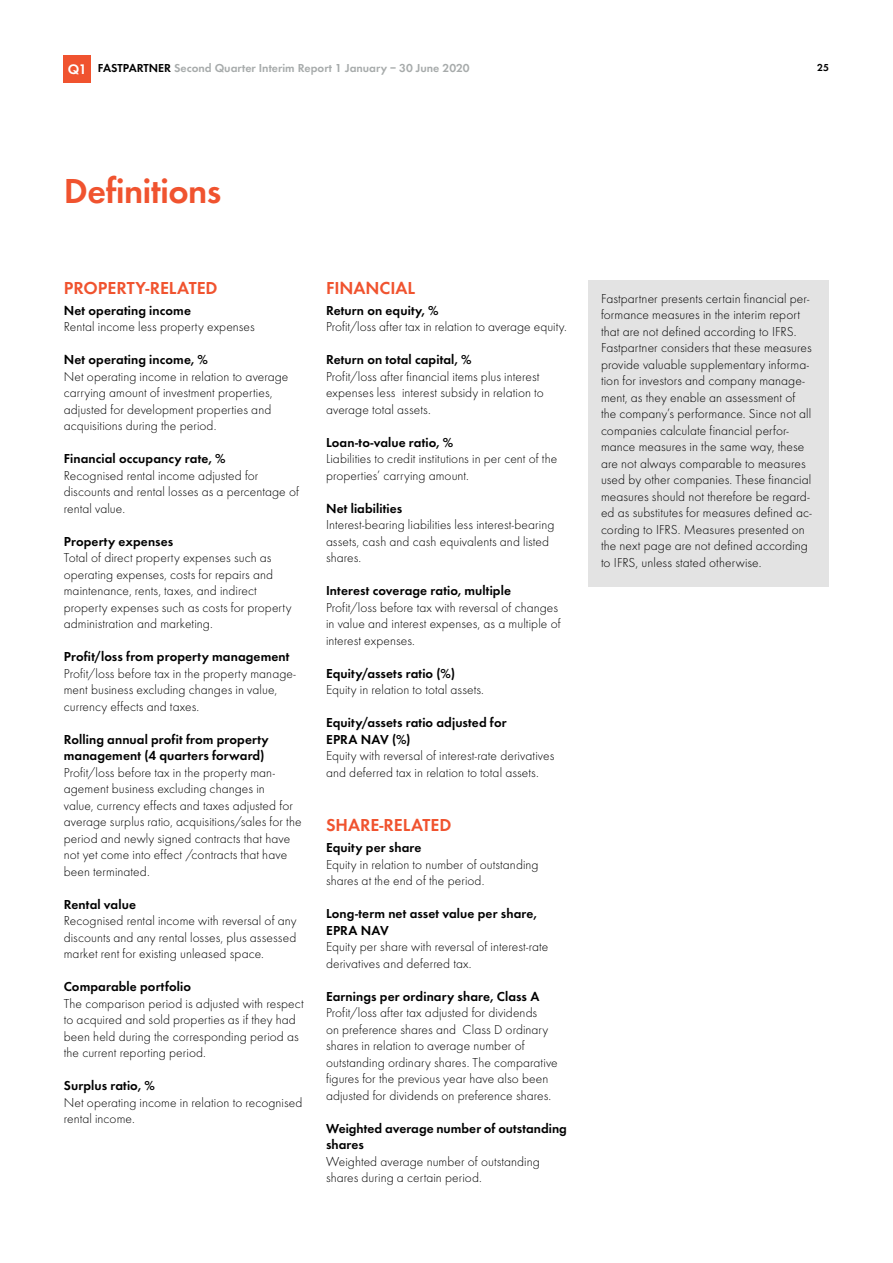
<style>
.page{position:relative;width:893px;height:1263px;background:#fff}
.page>*{position:absolute;margin:0;border:0;box-sizing:border-box;transform-origin:0 0}
.t1{font:600 36px "Futura EFTU";letter-spacing:-.01em;color:#f0532f}
.t2{font:600 18px "Futura EFTU";color:#f0532f}
.t3{font:300 13.5px/16.5px "Futura EFTU";letter-spacing:.005em;color:#000}
.t4{font:600 13.5px/16.5px "Futura EFTU";letter-spacing:.01em;color:#000}
.t5{font:600 12px "Futura EFTU";color:#a7abab}
.t6{font:600 10.5px "Futura EFTU";color:#000}
.s1{font-size:14.4px;color:#fff}
.s2{color:#000}
</style>
<div class="page">
<div style="left:64px;top:55px;width:27px;height:27px;background:#f0532f"></div>
<div style="left:588px;top:281px;width:241px;height:306px;background:#e3e3e3"></div>
<p class="t5" style="left:68px;top:61px;width:403px"><span class="s1">Q1</span> <span class="s2">FASTPARTNER</span> Second Quarter Interim Report 1 January – 30 June 2020</p>
<p class="t6" style="left:817px;top:61px;width:13px">25</p>
<h1 class="t1" style="left:64px;top:169px;width:159px">Definitions</h1>
<h2 class="t2" style="left:64px;top:277px;width:155px">PROPERTY-RELATED</h2>
<p class="t4" style="left:64px;top:302px;width:129px">Net operating income</p>
<p class="t3" style="left:64px;top:319px;width:193px">Rental income less property expenses</p>
<p class="t4" style="left:64px;top:351px;width:146px">Net operating income, %</p>
<p class="t3" style="left:64px;top:368px;width:226px">Net operating income in relation to average carrying amount of investment properties, adjusted for development properties and acquisitions during the period.</p>
<p class="t4" style="left:64px;top:450px;width:163px">Financial occupancy rate, %</p>
<p class="t3" style="left:64px;top:467px;width:237px">Recognised rental income adjusted for discounts and rental losses as a percentage of rental value.</p>
<p class="t4" style="left:64px;top:533px;width:111px">Property expenses</p>
<p class="t3" style="left:64px;top:550px;width:229px">Total of direct property expenses such as operating expenses, costs for repairs and maintenance, rents, taxes, and indirect property expenses such as costs for property administration and marketing.</p>
<p class="t4" style="left:64px;top:648px;width:227px">Profit/loss from property management</p>
<p class="t3" style="left:64px;top:665px;width:234px">Profit/loss before tax in the property manage&shy;ment business excluding changes in value, currency effects and taxes.</p>
<p class="t4" style="left:64px;top:731px;width:206px">Rolling annual profit from property management (4 quarters forward)</p>
<p class="t3" style="left:64px;top:764px;width:239px">Profit/loss before tax in the property man&shy;agement business excluding changes in<br>value, currency effects and taxes adjusted for average surplus ratio, acquisitions/sales for the period and newly signed contracts that have not yet come into effect /contracts that have been terminated.</p>
<p class="t4" style="left:64px;top:896px;width:74px">Rental value</p>
<p class="t3" style="left:64px;top:913px;width:234px;text-align:justify">Recognised rental income with reversal of any discounts and any rental losses, plus assessed market rent for existing unleased space.</p>
<p class="t4" style="left:64px;top:978px;width:129px">Comparable portfolio</p>
<p class="t3" style="left:64px;top:995px;width:241px">The comparison period is adjusted with respect to acquired and sold properties as if they had been held during the corresponding period as the current reporting period.</p>
<p class="t4" style="left:64px;top:1077px;width:93px">Surplus ratio, %</p>
<p class="t3" style="left:64px;top:1094px;width:240px">Net operating income in relation to recognised rental income.</p>
<h2 class="t2" style="left:326px;top:277px;width:91px">FINANCIAL</h2>
<p class="t4" style="left:326px;top:302px;width:114px">Return on equity, %</p>
<p class="t3" style="left:326px;top:319px;width:242px">Profit/loss after tax in relation to average equity.</p>
<p class="t4" style="left:326px;top:351px;width:147px">Return on total capital, %</p>
<p class="t3" style="left:326px;top:368px;width:219px">Profit/loss after financial items plus interest expenses less interest subsidy in relation to average total assets.</p>
<p class="t4" style="left:326px;top:434px;width:129px">Loan-to-value ratio, %</p>
<p class="t3" style="left:326px;top:451px;width:233px">Liabilities to credit institutions in per cent of the properties’ carrying amount.</p>
<p class="t4" style="left:326px;top:500px;width:78px">Net liabilities</p>
<p class="t3" style="left:326px;top:517px;width:230px">Interest-bearing liabilities less interest-bearing assets, cash and cash equivalents and listed shares.</p>
<p class="t4" style="left:326px;top:582px;width:187px">Interest coverage ratio, multiple</p>
<p class="t3" style="left:326px;top:599px;width:236px">Profit/loss before tax with reversal of changes in value and interest expenses, as a multiple of interest expenses.</p>
<p class="t4" style="left:326px;top:665px;width:130px">Equity/assets ratio (%)</p>
<p class="t3" style="left:326px;top:682px;width:159px">Equity in relation to total assets.</p>
<p class="t4" style="left:326px;top:714px;width:182px">Equity/assets ratio adjusted for<br>EPRA NAV (%)</p>
<p class="t3" style="left:326px;top:748px;width:230px">Equity with reversal of interest-rate derivatives and deferred tax in relation to total assets.</p>
<h2 class="t2" style="left:326px;top:814px;width:127px">SHARE-RELATED</h2>
<p class="t4" style="left:326px;top:839px;width:97px">Equity per share</p>
<p class="t3" style="left:326px;top:856px;width:214px">Equity in relation to number of outstanding shares at the end of the period.</p>
<p class="t4" style="left:326px;top:905px;width:212px">Long-term net asset value per share,<br>EPRA NAV</p>
<p class="t3" style="left:326px;top:939px;width:224px">Equity per share with reversal of interest-rate derivatives and deferred tax.</p>
<p class="t4" style="left:326px;top:988px;width:215px">Earnings per ordinary share, Class A</p>
<p class="t3" style="left:326px;top:1005px;width:233px">Profit/loss after tax adjusted for dividends<br>on preference shares and Class D ordinary shares in relation to average number of outstanding ordinary shares. The comparative figures for the previous year have also been adjusted for dividends on preference shares.</p>
<p class="t4" style="left:326px;top:1120px;width:242px">Weighted average number of outstanding shares</p>
<p class="t3" style="left:326px;top:1153px;width:215px">Weighted average number of outstanding shares during a certain period.</p>
<p class="t3" style="left:601px;top:290px;width:212px">Fastpartner presents certain financial per&shy;formance measures in the interim report that are not defined according to IFRS.<br>Fastpartner considers that these measures provide valuable supplementary informa&shy;tion for investors and company manage&shy;ment, as they enable an assessment of the company’s performance. Since not all companies calculate financial perfor&shy;mance measures in the same way, these are not always comparable to measures used by other companies. These financial measures should not therefore be regard&shy;ed as substitutes for measures defined ac&shy;cording to IFRS. Measures presented on the next page are not defined according to IFRS, unless stated otherwise.</p>
</div>
